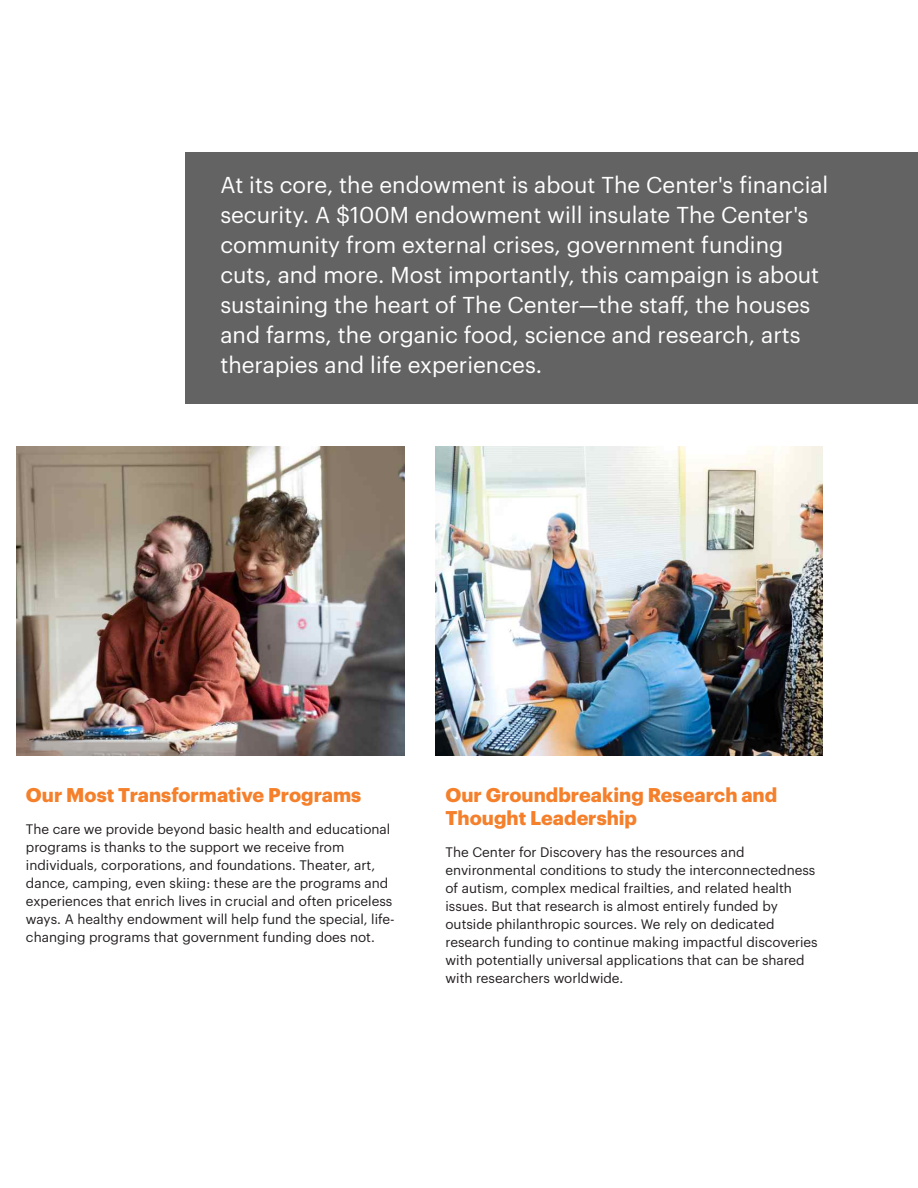
<style>
.page{position:relative;width:918px;height:1188px;background:#fff}
.page>*{position:absolute;margin:0;border:0;box-sizing:border-box;transform-origin:0 0}
.t1{font:22.5px/30px "Graphik";color:#fff}
.t2{font:700 19.5px/22.4px "Graphik";color:#f5802b}
.t3{font:13.5px/18px "Graphik";color:#231f20}
</style>
<div class="page">
<div style="left:185px;top:152px;width:733px;height:252px;background:#636363"></div>
<img style="left:16px;top:447px;width:388px;height:309px">
<img style="left:435px;top:447px;width:388px;height:309px">
<p class="t1" style="left:220px;top:171px;width:609px">At its core, the endowment is about The Center's financial security. A $100M endowment will insulate The Center's community from external crises, government funding cuts, and more. Most importantly, this campaign is about sustaining the heart of The Center—the staff, the houses and farms, the organic food, science and research, arts therapies and life experiences.</p>
<h2 class="t2" style="left:26px;top:785px;width:337px">Our Most Transformative Programs</h2>
<p class="t3" style="left:26px;top:821px;width:370px">The care we provide beyond basic health and educational programs is thanks to the support we receive from individuals, corporations, and foundations. Theater, art, dance, camping, even skiing: these are the programs and experiences that enrich lives in crucial and often priceless ways. A healthy endowment will help fund the special, life&shy;changing programs that government funding does not.</p>
<h2 class="t2" style="left:446px;top:785px;width:333px">Our Groundbreaking Research and<br>Thought Leadership</h2>
<p class="t3" style="left:446px;top:843px;width:374px">The Center for Discovery has the resources and environmental conditions to study the interconnectedness of autism, complex medical frailties, and related health issues. But that research is almost entirely funded by outside philanthropic sources. We rely on dedicated research funding to continue making impactful discoveries with potentially universal applications that can be shared with researchers worldwide.</p>
</div>
